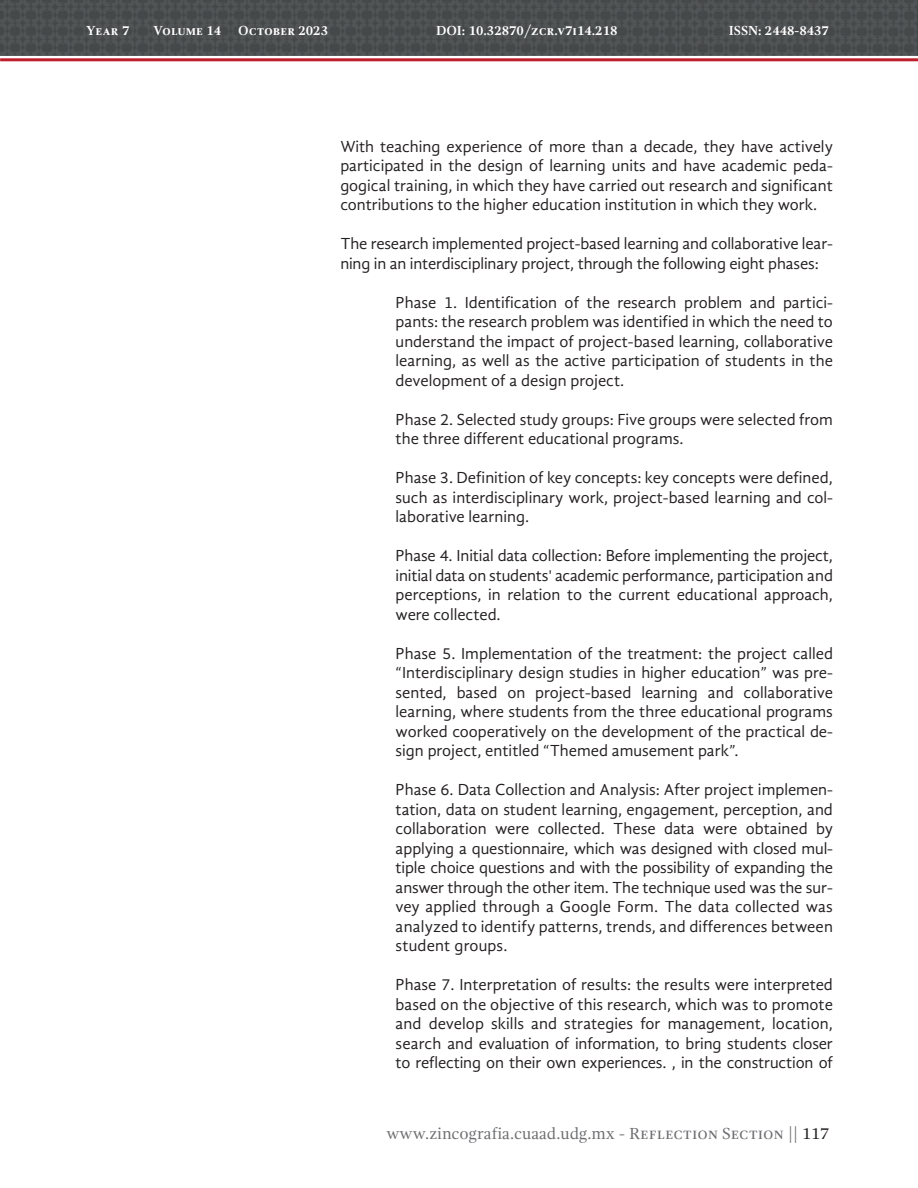
<style>
.page{position:relative;width:918px;height:1188px;background:#fff}
.page>*{position:absolute;margin:0;border:0;box-sizing:border-box;transform-origin:0 0}
.LISTADO{font:16.5px/19.5px "Gandhi Sans";color:#231f20;text-align:justify}
.CUERPO{font:16.5px/19.5px "Gandhi Sans";letter-spacing:-.01em;color:#231f20;text-align:justify}
.t1{font:16.5px "Gandhi Serif";color:#6c6d70}
.t2{font:700 13.5px "Gandhi Serif";color:#fff}
.s1{font-weight:400}
.s2{color:#231f20}
</style>
<div class="page">
<div style="left:0;top:0;width:918px;height:56px;background:#4c4f51"></div>
<hr style="left:0;top:58px;width:918px;height:3px;background:#be1d2c">
<p class="t2" style="left:153px;top:23px;width:70px">Volume 14</p>
<p class="t2" style="left:238px;top:23px;width:91px">October 2023</p>
<p class="t2" style="left:404px;top:23px;width:215px"><span class="s1">DOI:</span> DOI: 10.32870/zcr.v7i14.218</p>
<p class="t2" style="left:733px;top:23px;width:102px">ISSN: 2448-8437</p>
<p class="t2" style="left:86px;top:23px;width:300px">Year 7 Volume 14 October 2023 - March 2024</p>
<p class="t2" style="left:729px;top:23px;width:102px">ISSN: 2448-8437</p>
<p class="CUERPO" style="left:340px;top:136px;width:494px">With teaching experience of more than a decade, they have actively participated in the design of learning units and have academic peda&shy;gogical training, in which they have carried out research and significant contributions to the higher education institution in which they work.</p>
<p class="CUERPO" style="left:340px;top:234px;width:494px">The research implemented project-based learning and collaborative lear&shy;ning in an interdisciplinary project, through the following eight phases:</p>
<p class="LISTADO" style="left:396px;top:292px;width:439px">Phase 1. Identification of the research problem and partici&shy;pants: the research problem was identified in which the need to understand the impact of project-based learning, collaborative learning, as well as the active participation of students in the development of a design project.</p>
<p class="LISTADO" style="left:396px;top:409px;width:439px">Phase 2. Selected study groups: Five groups were selected from the three different educational programs.</p>
<p class="LISTADO" style="left:396px;top:468px;width:439px">Phase 3. Definition of key concepts: key concepts were defined, such as interdisciplinary work, project-based learning and col&shy;laborative learning.</p>
<p class="LISTADO" style="left:396px;top:546px;width:439px">Phase 4. Initial data collection: Before implementing the project, initial data on students' academic performance, participation and perceptions, in relation to the current educational approach, were collected.</p>
<p class="LISTADO" style="left:396px;top:643px;width:439px">Phase 5. Implementation of the treatment: the project called “Interdisciplinary design studies in higher education” was pre&shy;sented, based on project-based learning and collaborative learning, where students from the three educational programs worked cooperatively on the development of the practical de&shy;sign project, entitled “Themed amusement park”.</p>
<p class="LISTADO" style="left:396px;top:780px;width:439px">Phase 6. Data Collection and Analysis: After project implemen&shy;tation, data on student learning, engagement, perception, and collaboration were collected. These data were obtained by applying a questionnaire, which was designed with closed mul&shy;tiple choice questions and with the possibility of expanding the answer through the other item. The technique used was the sur&shy;vey applied through a Google Form. The data collected was analyzed to identify patterns, trends, and differences between student groups.</p>
<p class="LISTADO" style="left:396px;top:975px;width:439px">Phase 7. Interpretation of results: the results were interpreted based on the objective of this research, which was to promote and develop skills and strategies for management, location, search and evaluation of information, to bring students closer to reflecting on their own experiences. , in the construction of</p>
<p class="t1" style="left:386px;top:1124px;width:444px">www.zincografia.cuaad.udg.mx - Reflection Section || <span class="s2">117</span></p>
</div>
